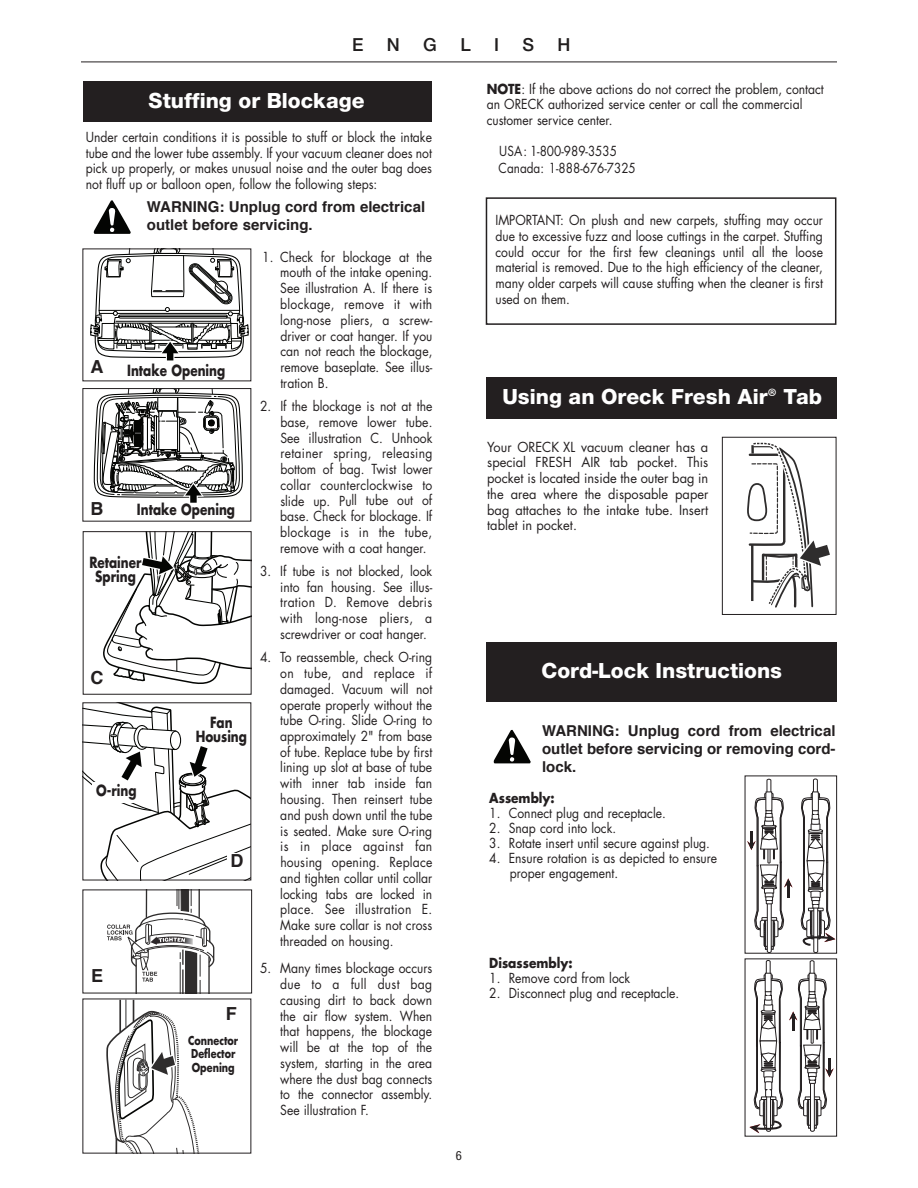
<style>
.page{position:relative;width:918px;height:1188px;background:#fff}
.page>*{position:absolute;margin:0;border:0;box-sizing:border-box;transform-origin:0 0}
.t1{font:22.5px "Helvetica Neue H85";color:#fff}
.t2{font:500 18px "Helvetica Neue";color:#211e1e}
.t3{font:700 18px "Helvetica";color:#231f20}
.t4{font:700 15px/18px "Helvetica";color:#231f20}
.t5{font:700 15px/13.5px "Futura";color:#231f20;text-align:center;scale:.8 1}
.t6{font:13.5px/15.8px "Futura";color:#231f20;text-align:justify;scale:.9 1}
.t7{font:13.5px/15.8px "Futura";color:#231f20;text-align:justify;scale:.95 1}
.t8{font:13.5px/17.7px "Futura";color:#231f20;scale:.87 1}
.t9{font:700 13.5px "Futura";color:#231f20;scale:.9 1}
.t10{font:13.5px "Helvetica Neue H57";color:#231f20}
.t11{font:700 12px/13.5px "Futura";color:#231f20;scale:.8 1}
.s1{font-weight:700}
.s2{font-family:"Myriad Pro"}
</style>
<div class="page">
<div style="left:83px;top:81px;width:348px;height:41px;background:#231f20"></div>
<hr style="left:81px;top:62px;width:756px;height:1px;background:#231f20">
<svg style="left:93px;top:200px;width:38px;height:34px"></svg>
<svg style="left:93px;top:390px;width:150px;height:113px"></svg>
<svg style="left:90px;top:251px;width:159px;height:110px"></svg>
<svg style="left:84px;top:704px;width:165px;height:174px"></svg>
<div style="left:227px;top:853px;width:20px;height:24px;background:#fff"></div>
<div style="left:92px;top:782px;width:49px;height:21px;background:#fff"></div>
<svg style="left:107px;top:892px;width:108px;height:99px"></svg>
<svg style="left:103px;top:533px;width:147px;height:151px"></svg>
<div style="left:83px;top:531px;width:169px;height:164px;border:1px solid #231f20"></div>
<div style="left:486px;top:197px;width:350px;height:128px;border:2px solid #231f20"></div>
<svg style="left:106px;top:1001px;width:93px;height:151px"></svg>
<svg style="left:747px;top:442px;width:83px;height:166px"></svg>
<div style="left:722px;top:437px;width:114px;height:178px;border:1px solid #231f20"></div>
<div style="left:486px;top:377px;width:351px;height:41px;background:#231f20"></div>
<div style="left:486px;top:642px;width:351px;height:60px;background:#231f20"></div>
<svg style="left:493px;top:730px;width:38px;height:33px"></svg>
<svg style="left:747px;top:779px;width:46px;height:173px"></svg>
<svg style="left:801px;top:779px;width:34px;height:173px"></svg>
<div style="left:745px;top:776px;width:92px;height:178px;border:1px solid #231f20"></div>
<svg style="left:789px;top:960px;width:45px;height:172px"></svg>
<svg style="left:749px;top:960px;width:34px;height:174px"></svg>
<div style="left:745px;top:958px;width:92px;height:179px;border:1px solid #231f20"></div>
<h2 class="t2" style="left:352px;top:34px;width:13px">E</h2>
<h2 class="t2" style="left:387px;top:34px;width:14px">N</h2>
<h2 class="t2" style="left:423px;top:34px;width:15px">G</h2>
<h2 class="t2" style="left:460px;top:34px;width:12px">L</h2>
<h2 class="t2" style="left:494px;top:34px;width:7px">I</h2>
<h2 class="t2" style="left:523px;top:34px;width:13px">S</h2>
<h2 class="t2" style="left:558px;top:34px;width:14px">H</h2>
<h1 class="t1" style="left:148px;top:86px;width:218px">Stuffing or Blockage</h1>
<p class="t6" style="left:86px;top:129px;width:386px">Under certain conditions it is possible to stuff or block the intake tube and the lower tube assembly. If your vacuum cleaner does not pick up properly, or makes unusual noise and the outer bag does not fluff up or balloon open, follow the following steps:</p>
<p class="t4" style="left:147px;top:198px;width:280px">WARNING: Unplug cord from electrical outlet before servicing.</p>
<h2 class="t3" style="left:91px;top:352px;width:14px">A</h2>
<p class="t5" style="left:127px;top:363px;width:124px">Intake Opening</p>
<h2 class="t3" style="left:91px;top:494px;width:14px">B</h2>
<p class="t5" style="left:137px;top:502px;width:124px">Intake Opening</p>
<p class="t5" style="left:89px;top:556px;width:67px">Retainer<br>Spring</p>
<h2 class="t3" style="left:91px;top:663px;width:14px">C</h2>
<p class="t5" style="left:96px;top:783px;width:52px">O-ring</p>
<h2 class="t3" style="left:91px;top:961px;width:14px">E</h2>
<p class="t5" style="left:196px;top:716px;width:66px">Fan<br>Housing</p>
<h2 class="t3" style="left:231px;top:847px;width:14px">D</h2>
<h2 class="t3" style="left:226px;top:999px;width:12px">F</h2>
<p class="t11" style="left:188px;top:1033px;width:64px">Connector<br>Deflector<br>Opening</p>
<p class="t6" style="left:280px;top:249px;width:171px;text-indent:-18px">1. Check for blockage at the mouth of the intake opening.<br>See illustration A. If there is blockage, remove it with long-nose pliers, a screw&shy;driver or coat hanger. If you can not reach the blockage, remove baseplate. See illus&shy;tration B.</p>
<p class="t6" style="left:280px;top:398px;width:171px;text-indent:-20px">2. If the blockage is not at the base, remove lower tube.<br>See illustration C. Unhook retainer spring, releasing bottom of bag. Twist lower collar counterclockwise to slide up. Pull tube out of base. Check for blockage. If blockage is in the tube, remove with a coat hanger.</p>
<p class="t6" style="left:280px;top:563px;width:171px;text-indent:-20px">3. If tube is not blocked, look into fan housing. See illus&shy;tration D. Remove debris with long-nose pliers, a screwdriver or coat hanger.</p>
<p class="t6" style="left:280px;top:650px;width:171px;text-indent:-20px">4. To reassemble, check O-ring on tube, and replace if damaged. Vacuum will not operate properly without the tube O-ring. Slide O-ring to approximately 2" from base of tube. Replace tube by first lining up slot at base of tube with inner tab inside fan housing. Then reinsert tube and push down until the tube is seated. Make sure O-ring is in place against fan housing opening. Replace and tighten collar until collar locking tabs are locked in place. See illustration E.<br>Make sure collar is not cross threaded on housing.</p>
<p class="t6" style="left:280px;top:961px;width:170px;text-indent:-20px">5. Many times blockage occurs due to a full dust bag causing dirt to back down the air flow system. When that happens, the blockage will be at the top of the system, starting in the area where the dust bag connects to the connector assembly.<br>See illustration F.</p>
<p class="t10" style="left:456px;top:1147px;width:8px">6</p>
<p class="t6" style="left:487px;top:81px;width:376px;text-align:left"><span class="s1">NOTE</span>: If the above actions do not correct the problem, contact an ORECK authorized service center or call the commercial customer service center.</p>
<p class="t8" style="left:499px;top:142px;width:159px">USA: 1-800-989-3535<br>Canada: 1-888-676-7325</p>
<p class="t6" style="left:495px;top:212px;width:365px">IMPORTANT: On plush and new carpets, stuffing may occur due to excessive fuzz and loose cuttings in the carpet. Stuffing could occur for the first few cleanings until all the loose material is removed. Due to the high efficiency of the cleaner, many older carpets will cause stuffing when the cleaner is first used on them.</p>
<h1 class="t1" style="left:502px;top:381px;width:321px">Using an Oreck Fresh Air<span class="s2">®</span> Tab</h1>
<p class="t7" style="left:487px;top:439px;width:234px">Your ORECK XL vacuum cleaner has a special FRESH AIR tab pocket. This pocket is located inside the outer bag in the area where the disposable paper bag attaches to the intake tube. Insert tablet in pocket.</p>
<h1 class="t1" style="left:541px;top:656px;width:242px">Cord-Lock Instructions</h1>
<p class="t4" style="left:542px;top:722px;width:295px;text-align:justify">WARNING: Unplug cord from electrical outlet before servicing or removing cord&shy;lock.</p>
<p class="t9" style="left:489px;top:789px;width:74px">Assembly:</p>
<p class="t6" style="left:489px;top:805px;width:198px">1. Connect plug and receptacle.</p>
<p class="t6" style="left:489px;top:820px;width:142px">2. Snap cord into lock.</p>
<p class="t6" style="left:489px;top:835px;width:247px">3. Rotate insert until secure against plug.</p>
<p class="t6" style="left:510px;top:850px;width:232px;line-height:15px;text-indent:-21px">4. Ensure rotation is as depicted to ensure proper engagement.</p>
<p class="t9" style="left:489px;top:954px;width:94px">Disassembly:</p>
<p class="t6" style="left:489px;top:970px;width:158px">1. Remove cord from lock</p>
<p class="t6" style="left:489px;top:985px;width:213px">2. Disconnect plug and receptacle.</p>
</div>
